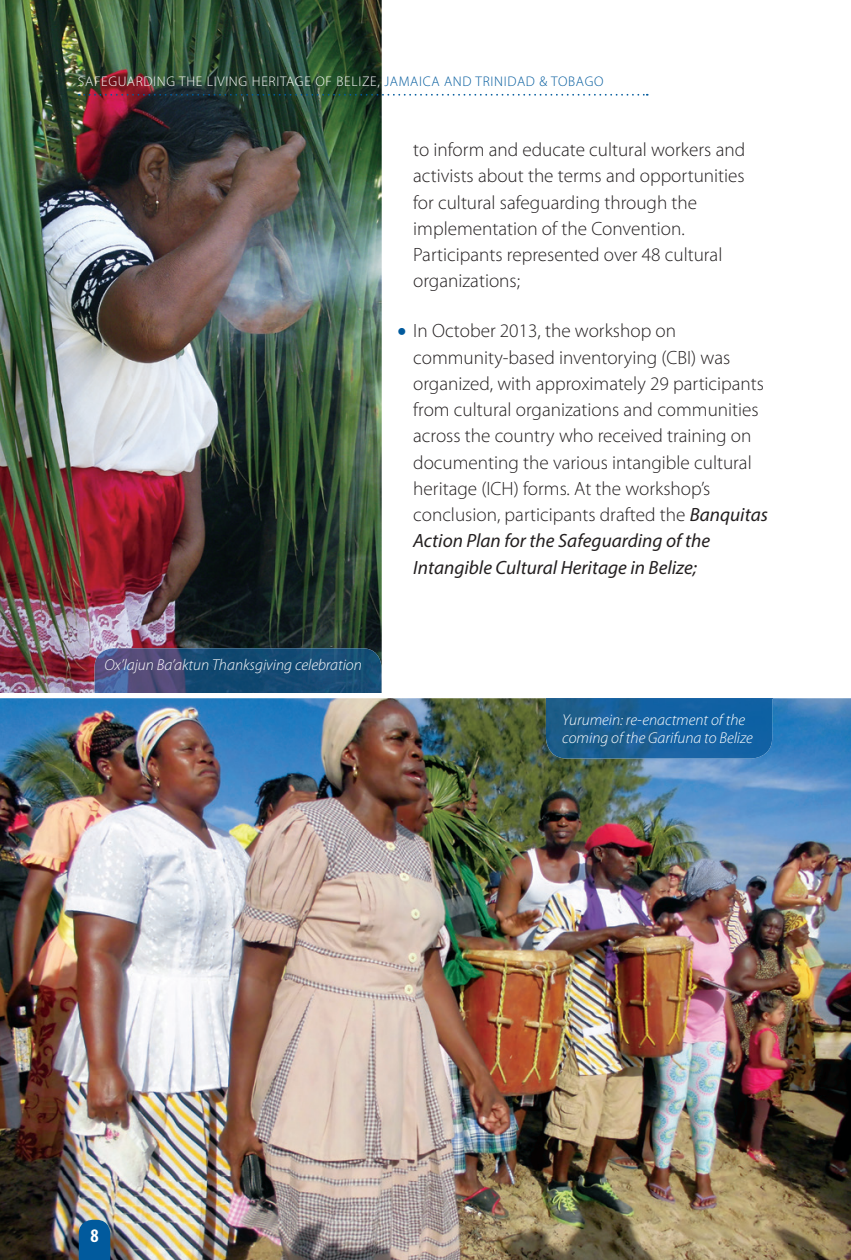
<style>
.page{position:relative;width:851px;height:1260px;background:#fff}
.page>*{position:absolute;margin:0;border:0;box-sizing:border-box;transform-origin:0 0}
.t1{font:300 19.25px/26.2px "Myriad Pro";color:#231f20}
.t2{font:700 condensed 19.25px "Myriad Pro";color:#fff}
.t3{font:italic 300 15.75px/17.3px "Myriad Pro";color:#fff}
.t4{font:300 14px "Myriad Pro";letter-spacing:.05em;color:#fff}
.s1{color:#015a9d}
.s2{font-weight:400;font-style:italic}
</style>
<div class="page">
<img style="left:0;top:698px;width:850px;height:562px">
<img style="left:0;top:0;width:382px;height:693px">
<svg style="left:79px;top:1220px;width:31px;height:40px"></svg>
<img style="left:546px;top:698px;width:226px;height:61px">
<img style="left:94px;top:648px;width:287px;height:45px">
<svg style="left:79px;top:94px;width:568px;height:2px"></svg>
<img style="left:850px;top:698px;width:1px;height:90px">
<p class="t4" style="left:78px;top:73px;width:527px">SAFEGUARDING THE LIVING HERITAGE OF BELIZE, <span class="s1">JAMAICA AND TRINIDAD &amp; TOBAGO</span></p>
<p class="t3" style="left:104px;top:656px;width:259px">Ox’lajun Ba’aktun Thanksgiving celebration</p>
<p class="t1" style="left:413px;top:136px;width:333px">to inform and educate cultural workers and activists about the terms and opportunities for cultural safeguarding through the implementation of the Convention.<br>Participants represented over 48 cultural organizations;</p>
<p class="t1" style="left:413px;top:318px;width:356px;text-indent:-16px"><span class="s1">•</span> In October 2013, the workshop on community-based inventorying (CBI) was organized, with approximately 29 participants from cultural organizations and communities across the country who received training on documenting the various intangible cultural heritage (ICH) forms. At the workshop’s conclusion, participants drafted the <span class="s2">Banquitas Action Plan for the Safeguarding of the Intangible Cultural Heritage in Belize;</span></p>
<p class="t3" style="left:562px;top:711px;width:192px">Yurumein: re-enactment of the coming of the Garifuna to Belize</p>
<p class="t2" style="left:90px;top:1224px;width:10px">8</p>
</div>
